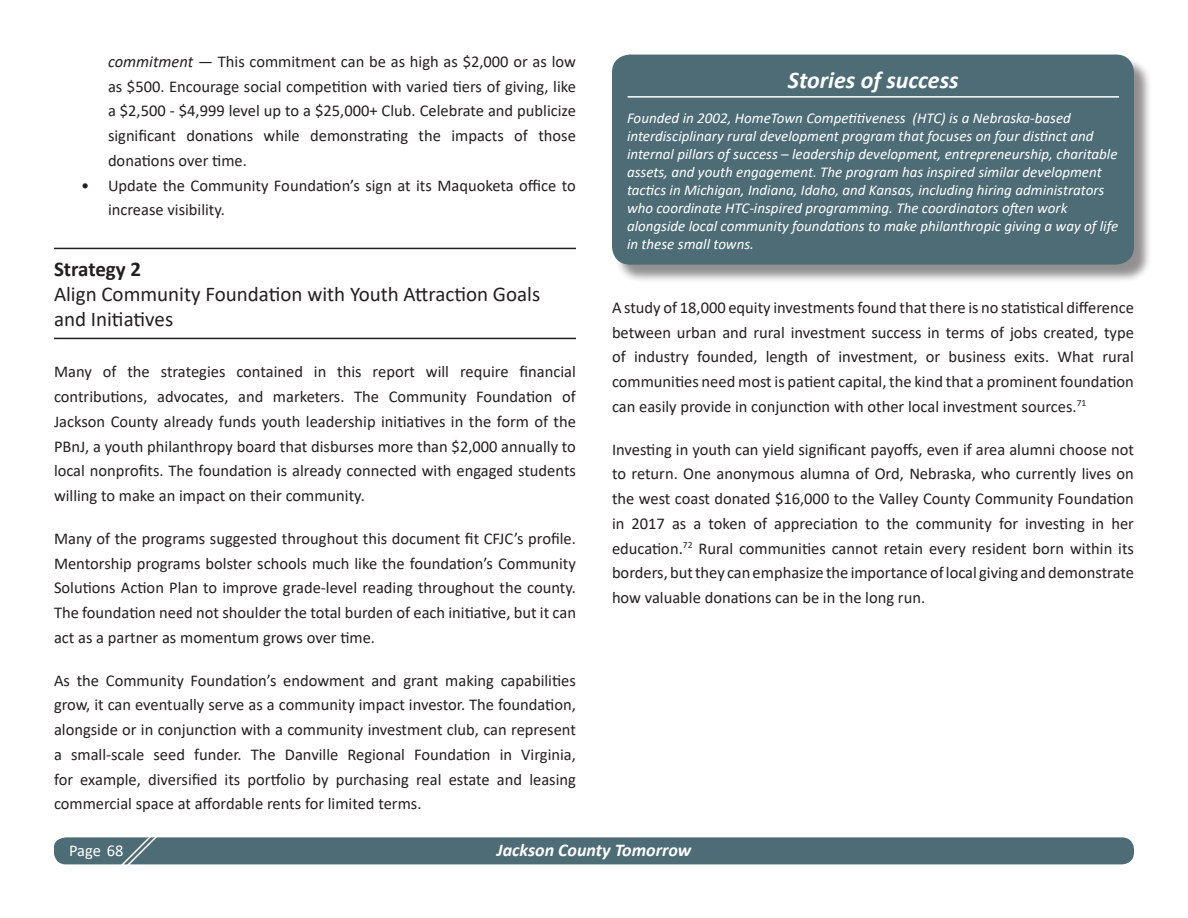
<style>
.page{position:relative;width:1188px;height:918px;background:#fff}
.page>*{position:absolute;margin:0;border:0;box-sizing:border-box;transform-origin:0 0}
.t1{font:italic 700 24px "Calibri";color:#fff}
.Strategy_Style{font:21px/24.8px "Calibri";color:#231f20}
.t2{font:italic 700 18px "Calibri";color:#fff}
.Body_Text{font:16.5px/24.8px "Calibri";color:#231f20;text-align:justify}
.t3{font:16.5px "Calibri";letter-spacing:-.005em;color:#fff}
.t4{font:italic 15px/18px "Calibri";color:#fff}
.s1{font-style:italic}
.s2{font-weight:700}
</style>
<div class="page">
<div style="left:54px;top:837px;width:1080px;height:27px;background:#4d6c76;border-radius:12px"></div>
<svg style="left:110px;top:837px;width:53px;height:28px"></svg>
<hr style="left:54px;top:248px;width:522px;height:1px;background:#231f20">
<hr style="left:54px;top:338px;width:522px;height:1px;background:#231f20">
<div style="left:614px;top:57px;width:539px;height:226px;background:#231f20;opacity:.5"></div>
<div style="left:612px;top:55px;width:522px;height:210px;background:#4d6c76;border-radius:18px"></div>
<hr style="left:628px;top:96px;width:491px;height:2px;background:#fff">
<p class="Body_Text" style="left:108px;top:49px;width:470px"><span class="s1">commitment</span> — This commitment can be as high as $2,000 or as low as $500. Encourage social competition with varied tiers of giving, like a $2,500 - $4,999 level up to a $25,000+ Club. Celebrate and publicize significant donations while demonstrating the impacts of those donations over time.</p>
<p class="Body_Text" style="left:108px;top:172px;width:469px;text-indent:-27px">• Update the Community Foundation’s sign at its Maquoketa office to increase visibility.</p>
<p class="Strategy_Style" style="left:54px;top:256px;width:488px"><span class="s2">Strategy 2<br></span>Align Community Foundation with Youth Attraction Goals and Initiatives</p>
<p class="Body_Text" style="left:54px;top:359px;width:524px">Many of the strategies contained in this report will require financial contributions, advocates, and marketers. The Community Foundation of Jackson County already funds youth leadership initiatives in the form of the PBnJ, a youth philanthropy board that disburses more than $2,000 annually to local nonprofits. The foundation is already connected with engaged students willing to make an impact on their community.</p>
<p class="Body_Text" style="left:54px;top:526px;width:523px">Many of the programs suggested throughout this document fit CFJC’s profile.<br>Mentorship programs bolster schools much like the foundation’s Community Solutions Action Plan to improve grade-level reading throughout the county.<br>The foundation need not shoulder the total burden of each initiative, but it can act as a partner as momentum grows over time.</p>
<p class="Body_Text" style="left:54px;top:667px;width:524px">As the Community Foundation’s endowment and grant making capabilities grow, it can eventually serve as a community impact investor. The foundation, alongside or in conjunction with a community investment club, can represent a small-scale seed funder. The Danville Regional Foundation in Virginia, for example, diversified its portfolio by purchasing real estate and leasing commercial space at affordable rents for limited terms.</p>
<p class="t1" style="left:788px;top:63px;width:172px">Stories of success</p>
<p class="t4" style="left:627px;top:108px;width:493px">Founded in 2002, HomeTown Competitiveness (HTC) is a Nebraska-based interdisciplinary rural development program that focuses on four distinct and internal pillars of success – leadership development, entrepreneurship, charitable assets, and youth engagement. The program has inspired similar development tactics in Michigan, Indiana, Idaho, and Kansas, including hiring administrators who coordinate HTC-inspired programming. The coordinators often work alongside local community foundations to make philanthropic giving a way of life in these small towns.</p>
<p class="Body_Text" style="left:612px;top:295px;width:524px">A study of 18,000 equity investments found that there is no statistical difference between urban and rural investment success in terms of jobs created, type of industry founded, length of investment, or business exits. What rural communities need most is patient capital, the kind that a prominent foundation can easily provide in conjunction with other local investment sources.<sup>71</sup></p>
<p class="Body_Text" style="left:612px;top:436px;width:524px">Investing in youth can yield significant payoffs, even if area alumni choose not to return. One anonymous alumna of Ord, Nebraska, who currently lives on the west coast donated $16,000 to the Valley County Community Foundation in 2017 as a token of appreciation to the community for investing in her education.<sup>72</sup> Rural communities cannot retain every resident born within its borders, but they can emphasize the importance of local giving and demonstrate how valuable donations can be in the long run.</p>
<p class="t3" style="left:69px;top:839px;width:56px">Page 68</p>
<p class="t2" style="left:497px;top:838px;width:196px">Jackson County Tomorrow</p>
</div>
